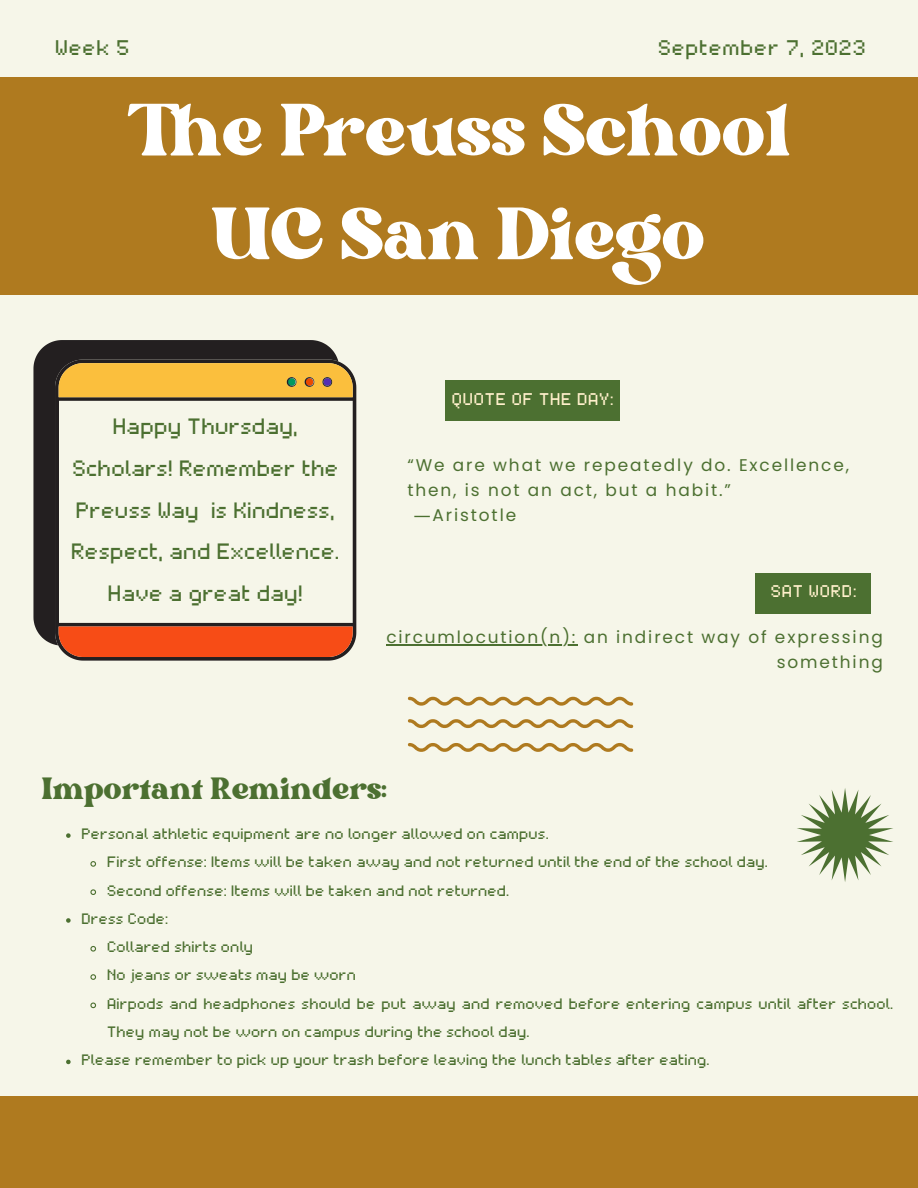
<style>
.page{position:relative;width:918px;height:1188px;background:#f6f6e9}
.page>*{position:absolute;margin:0;border:0;box-sizing:border-box;transform-origin:0 0}
.t1{font:101.7px/103.6px "Bright";color:#fff;text-align:center}
.t2{font:42.3px "Bright";color:#4c7031}
.t3{font:22.2px/41.7px "Retropix";letter-spacing:.02em;color:#4c7031;text-align:center}
.t4{font:21.15px "Retropix";letter-spacing:.05em;color:#4c7031}
.t5{font:16.95px/24.8px "Poppins";letter-spacing:.11em;color:#4c7031;text-align:right}
.t6{font:16.95px "Retropix";letter-spacing:.05em;color:#fff0cb}
.t7{font:15.15px/28.3px "Retropix";letter-spacing:.02em;color:#4c7031}
.s1{font-family:"Noto Sans"}
</style>
<div class="page">
<div style="left:0;top:1096px;width:918px;height:92px;background:#af7a1f"></div>
<svg style="left:408px;top:697px;width:225px;height:9px"></svg>
<svg style="left:408px;top:719px;width:225px;height:9px"></svg>
<svg style="left:408px;top:743px;width:225px;height:9px"></svg>
<svg style="left:797px;top:788px;width:96px;height:94px"></svg>
<div style="left:0;top:77px;width:918px;height:218px;background:#af7a1f"></div>
<svg style="left:33px;top:340px;width:305px;height:305px;background:#2e2b2b"></svg>
<svg style="left:55px;top:360px;width:301px;height:301px"></svg>
<div style="left:59px;top:627px;width:294px;height:30px;background:#f74c16"></div>
<svg style="left:59px;top:363px;width:294px;height:34px;background:#f2b93e"></svg>
<div style="left:446px;top:381px;width:174px;height:40px;background:#4c7031"></div>
<svg style="left:66px;top:833px;width:5px;height:5px"></svg>
<svg style="left:90px;top:861px;width:6px;height:6px"></svg>
<svg style="left:90px;top:889px;width:6px;height:6px"></svg>
<svg style="left:66px;top:918px;width:5px;height:5px"></svg>
<svg style="left:90px;top:946px;width:7px;height:6px"></svg>
<svg style="left:90px;top:974px;width:6px;height:6px"></svg>
<svg style="left:90px;top:1002px;width:7px;height:7px"></svg>
<svg style="left:66px;top:1060px;width:5px;height:4px"></svg>
<hr style="left:386px;top:644px;width:191px;height:2px;background:#4c7031">
<div style="left:755px;top:573px;width:116px;height:40px;background:#4c7031"></div>
<p class="t4" style="left:55px;top:38px;width:76px">Week 5</p>
<p class="t4" style="left:658px;top:38px;width:209px">September 7, 2023</p>
<p class="t1" style="left:127px;top:85px;width:665px">The Preuss School<br>UC San Diego</p>
<p class="t3" style="left:71px;top:407px;width:269px">Happy Thursday,<br>Scholars! Remember the<br>Preuss Way is Kindness,<br>Respect, and Excellence.<br>Have a great day!</p>
<p class="t6" style="left:452px;top:391px;width:163px">QUOTE OF THE DAY:</p>
<p class="t5" style="left:407px;top:453px;width:443px;text-align:left">“We are what we repeatedly do. Excellence, then, is not an act, but a habit.”</p>
<p class="t5" style="left:414px;top:503px;width:104px"><span class="s1">―</span>Aristotle</p>
<p class="t6" style="left:771px;top:584px;width:87px">SAT WORD:</p>
<p class="t5" style="left:386px;top:625px;width:498px">circumlocution(n): an indirect way of expressing something</p>
<p class="t2" style="left:42px;top:771px;width:346px">Important Reminders:</p>
<p class="t7" style="left:82px;top:820px;width:469px">Personal athletic equipment are no longer allowed on campus.</p>
<p class="t7" style="left:107px;top:849px;width:662px">First offense: Items will be taken away and not returned until the end of the school day.</p>
<p class="t7" style="left:107px;top:877px;width:404px">Second offense: Items will be taken and not returned.</p>
<p class="t7" style="left:82px;top:905px;width:88px">Dress Code:</p>
<p class="t7" style="left:107px;top:933px;width:147px">Collared shirts only</p>
<p class="t7" style="left:107px;top:962px;width:250px">No jeans or sweats may be worn</p>
<p class="t7" style="left:107px;top:990px;width:787px">Airpods and headphones should be put away and removed before entering campus until after school.<br>They may not be worn on campus during the school day.</p>
<p class="t7" style="left:82px;top:1047px;width:629px">Please remember to pick up your trash before leaving the lunch tables after eating.</p>
</div>
